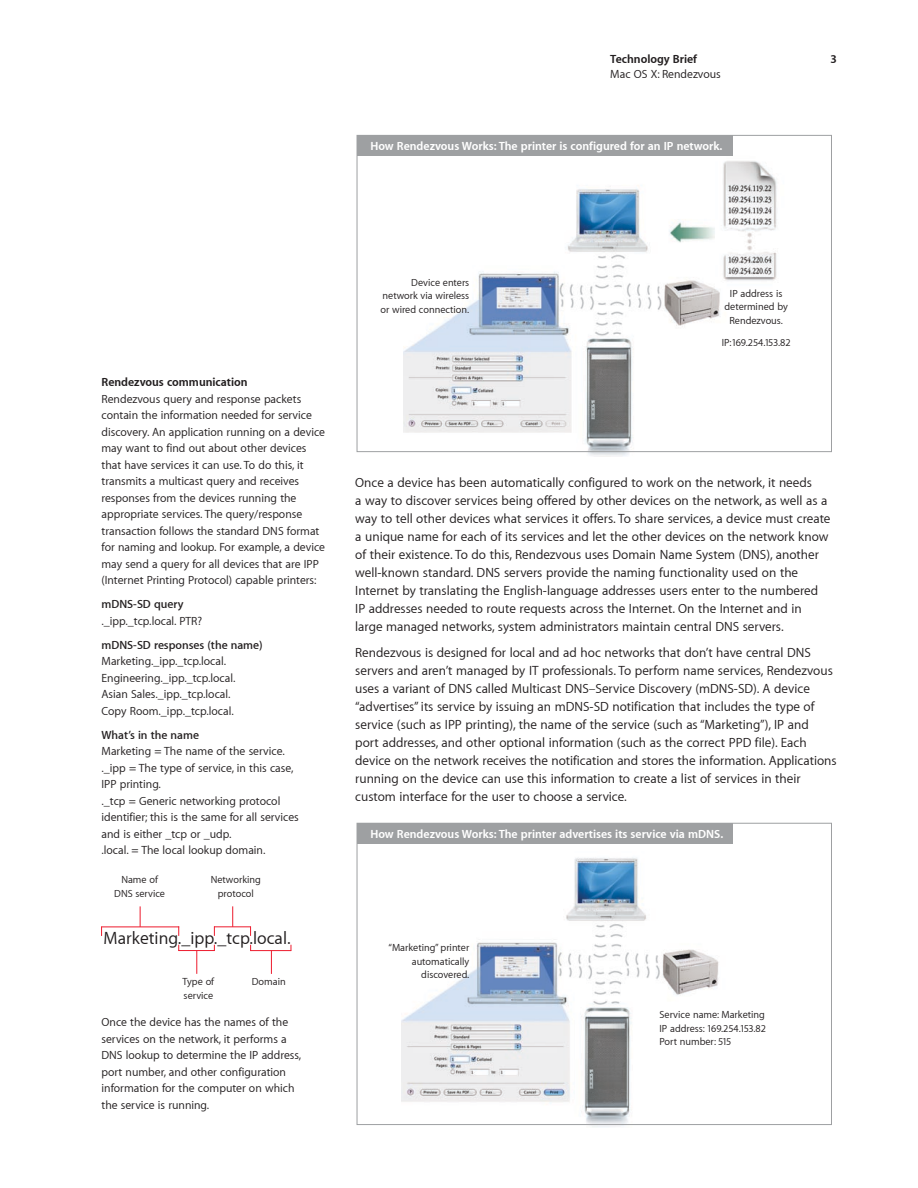
<style>
.page{position:relative;width:918px;height:1188px;background:#fff}
.page>*{position:absolute;margin:0;border:0;box-sizing:border-box;transform-origin:0 0}
.t1{font:18px "Myriad Apple Text";color:#231f20}
.t2{font:13.5px/18px "Myriad Apple Text";color:#231f20}
.t3{font:12px/16.5px "Myriad Apple Text";color:#231f20}
.t4{font:700 12px "Myriad Apple";color:#fff}
.t5{font:600 12px "Myriad Apple";color:#231f20}
.t6{font:700 12px "Myriad Apple";color:#231f20}
.t7{font:10.5px/13.5px "Myriad Apple Text";color:#231f20;text-align:center}
</style>
<div class="page">
<hr style="left:102px;top:927px;width:77px;height:1px;background:#ed1b2d">
<svg style="left:140px;top:906px;width:1px;height:21px"></svg>
<hr style="left:178px;top:950px;width:37px;height:1px;background:#ed1b2d">
<svg style="left:196px;top:951px;width:1px;height:23px"></svg>
<hr style="left:214px;top:926px;width:37px;height:1px;background:#ed1b2d">
<svg style="left:232px;top:906px;width:1px;height:21px"></svg>
<hr style="left:250px;top:950px;width:41px;height:1px;background:#ed1b2d">
<svg style="left:271px;top:951px;width:1px;height:23px"></svg>
<img style="left:403px;top:150px;width:403px;height:307px">
<img style="left:402px;top:829px;width:331px;height:298px">
<div style="left:654px;top:1002px;width:147px;height:55px;background:#fff"></div>
<div style="left:357px;top:136px;width:375px;height:20px;background:#9ea0a2"></div>
<div style="left:357px;top:824px;width:375px;height:20px;background:#9ea0a2"></div>
<div style="left:357px;top:823px;width:475px;height:302px;border:1px solid #9ea0a2"></div>
<p class="t6" style="left:610px;top:53px;width:88px">Technology Brief</p>
<p class="t6" style="left:831px;top:53px;width:8px">3</p>
<p class="t3" style="left:610px;top:66px;width:112px">Mac OS X: Rendezvous</p>
<p class="t4" style="left:370px;top:140px;width:354px">How Rendezvous Works: The printer is configured for an IP network.</p>
<p class="t6" style="left:102px;top:376px;width:148px">Rendezvous communication</p>
<p class="t3" style="left:102px;top:391px;width:225px">Rendezvous query and response packets contain the information needed for service discovery. An application running on a device may want to find out about other devices that have services it can use. To do this, it transmits a multicast query and receives responses from the devices running the appropriate services. The query/response transaction follows the standard DNS format for naming and lookup. For example, a device may send a query for all devices that are IPP (Internet Printing Protocol) capable printers:</p>
<p class="t5" style="left:102px;top:598px;width:83px">mDNS-SD query</p>
<p class="t3" style="left:102px;top:613px;width:102px">._ipp._tcp.local. PTR?</p>
<p class="t5" style="left:102px;top:639px;width:163px">mDNS-SD responses (the name)</p>
<p class="t3" style="left:102px;top:654px;width:135px">Marketing._ipp._tcp.local.<br>Engineering._ipp._tcp.local.<br>Asian Sales._ipp._tcp.local.<br>Copy Room._ipp._tcp.local.</p>
<p class="t5" style="left:102px;top:729px;width:99px">What’s in the name</p>
<p class="t3" style="left:102px;top:744px;width:199px">Marketing = The name of the service. ._ipp = The type of service, in this case, IPP printing.<br>._tcp = Generic networking protocol identifier; this is the same for all services and is either _tcp or _udp.<br>.local. = The local lookup domain.</p>
<p class="t7" style="left:114px;top:874px;width:52px">Name of<br>DNS service</p>
<p class="t7" style="left:211px;top:874px;width:52px">Networking protocol</p>
<h1 class="t1" style="left:104px;top:929px;width:189px">Marketing._ipp._tcp.local.</h1>
<p class="t7" style="left:183px;top:976px;width:33px;text-align:left">Type of service</p>
<p class="t7" style="left:252px;top:976px;width:35px">Domain</p>
<p class="t3" style="left:102px;top:1014px;width:201px">Once the device has the names of the services on the network, it performs a DNS lookup to determine the IP address, port number, and other configuration information for the computer on which the service is running.</p>
<p class="t7" style="left:380px;top:276px;width:90px;text-align:justify;text-indent:31px">Device enters network via wireless or wired connection.</p>
<p class="t7" style="left:725px;top:287px;width:65px">IP address is determined by<br>Rendezvous.</p>
<p class="t7" style="left:722px;top:336px;width:70px">IP:169.254.153.82</p>
<p class="t2" style="left:355px;top:474px;width:477px">Once a device has been automatically configured to work on the network, it needs<br>a way to discover services being offered by other devices on the network, as well as a way to tell other devices what services it offers. To share services, a device must create a unique name for each of its services and let the other devices on the network know of their existence. To do this, Rendezvous uses Domain Name System (DNS), another well-known standard. DNS servers provide the naming functionality used on the Internet by translating the English-language addresses users enter to the numbered IP addresses needed to route requests across the Internet. On the Internet and in large managed networks, system administrators maintain central DNS servers.</p>
<p class="t2" style="left:355px;top:644px;width:483px">Rendezvous is designed for local and ad hoc networks that don’t have central DNS servers and aren’t managed by IT professionals. To perform name services, Rendezvous uses a variant of DNS called Multicast DNS–Service Discovery (mDNS-SD). A device “advertises” its service by issuing an mDNS-SD notification that includes the type of service (such as IPP printing), the name of the service (such as “Marketing”), IP and<br>port addresses, and other optional information (such as the correct PPD file). Each device on the network receives the notification and stores the information. Applications running on the device can use this information to create a list of services in their custom interface for the user to choose a service.</p>
<p class="t4" style="left:370px;top:828px;width:354px">How Rendezvous Works: The printer advertises its service via mDNS.</p>
<p class="t7" style="left:388px;top:942px;width:82px;text-align:right">“Marketing” printer automatically discovered.</p>
<p class="t7" style="left:660px;top:1008px;width:108px;text-align:justify">Service name: Marketing IP address: 169.254.153.82<br>Port number: 515</p>
</div>
